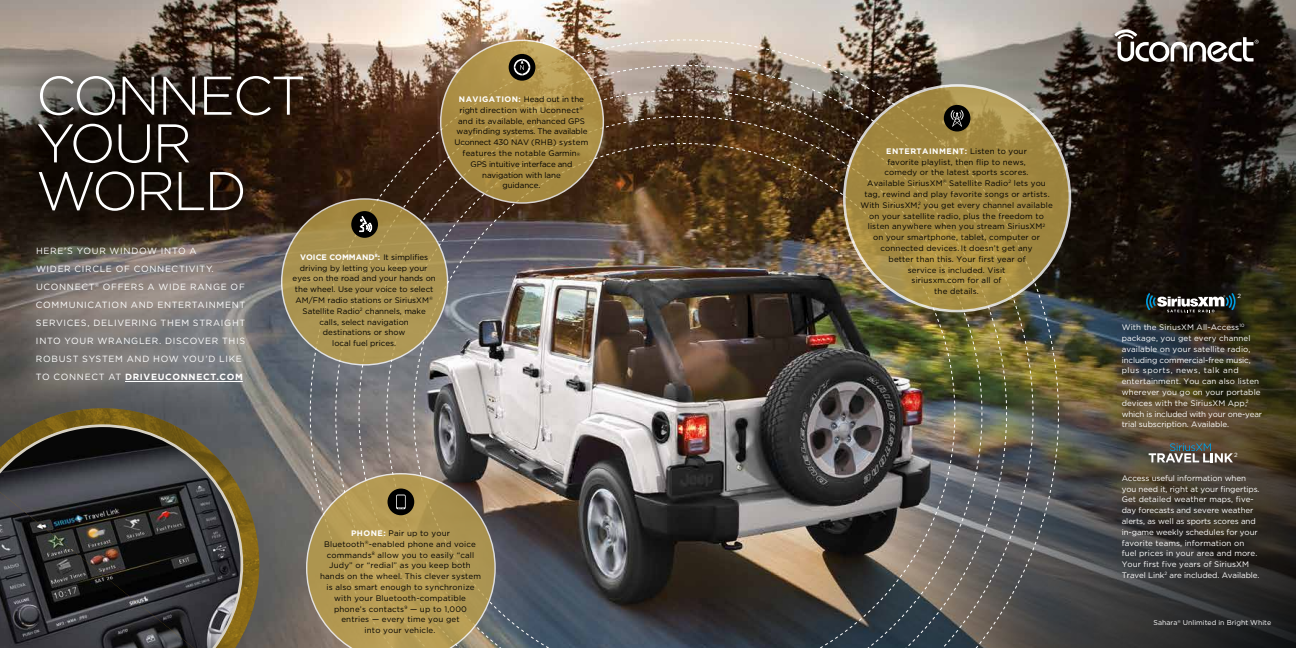
<style>
.page{position:relative;width:1296px;height:648px;background:#fff}
.page>*{position:absolute;margin:0;border:0;box-sizing:border-box;transform-origin:0 0}
.t1{font:300 54.4px/47.7px "Gotham HTF";letter-spacing:-.04em;color:#fff}
.t2{font:9px/18px "Gotham HTF";letter-spacing:.075em;color:#fff}
.t3{font:8px/10.8px "Gotham HTF";letter-spacing:.015em;color:#000;text-align:center}
.t4{font:8px/10.8px "Gotham HTF";letter-spacing:-.01em;color:#fff}
.t5{font:8px/10.8px "Gotham HTF";letter-spacing:.01em;color:#fff}
.t6{font:8px/10.8px "Gotham HTF";letter-spacing:-.01em;color:#000;text-align:center}
.t7{font:7px "Gotham HTF";color:#fff}
.t8{font:6px "Gotham HTF";color:#fff}
.s1{font-weight:700}
.s2{font-weight:700;color:#fff}
.s3{font-size:4.7px}
</style>
<div class="page">
<img style="left:134px;top:0;width:1162px;height:648px">
<img style="left:310px;top:39px;width:749px;height:609px">
<svg style="left:282px;top:199px;width:166px;height:166px;background:#ac9554"></svg>
<svg style="left:441px;top:40px;width:162px;height:163px;background:#ad9049"></svg>
<svg style="left:1114px;top:30px;width:145px;height:32px"></svg>
<svg style="left:844px;top:85px;width:226px;height:226px;background:#a58c46"></svg>
<div style="left:351px;top:211px;width:27px;height:27px;background:#000;border-radius:50%"></div>
<svg style="left:359px;top:216px;width:13px;height:16px"></svg>
<svg style="left:306px;top:473px;width:190px;height:175px;background:#a79159"></svg>
<div style="left:509px;top:54px;width:26px;height:27px;background:#000;border-radius:50%"></div>
<svg style="left:514px;top:59px;width:16px;height:16px"></svg>
<img style="left:0;top:408px;width:259px;height:240px">
<div style="left:944px;top:105px;width:26px;height:27px;background:#000;border-radius:50%"></div>
<svg style="left:951px;top:110px;width:13px;height:17px"></svg>
<div style="left:1122px;top:271px;width:139px;height:65px;background:#000;opacity:.5"></div>
<svg style="left:1146px;top:293px;width:90px;height:8px"></svg>
<svg style="left:0;top:422px;width:246px;height:226px;background:#786940"></svg>
<img style="left:0;top:427px;width:240px;height:221px">
<div style="left:0;top:36px;width:341px;height:216px;background:#000;opacity:.64"></div>
<div style="left:1099px;top:452px;width:179px;height:150px;background:#000;opacity:.5"></div>
<div style="left:1099px;top:301px;width:183px;height:151px;background:#000;opacity:.5"></div>
<div style="left:4px;top:214px;width:273px;height:201px;background:#fff;opacity:.3"></div>
<hr style="left:125px;top:381px;width:118px;height:1px;background:#fff">
<h1 class="t1" style="left:36px;top:71px;width:271px">CONNECT<br>YOUR<br>WORLD</h1>
<p class="t2" style="left:36px;top:242px;width:211px">HERE’S YOUR WINDOW INTO A<br>WIDER CIRCLE OF CONNECTIVITY.<br>UCONNECT<sup>®</sup> OFFERS A WIDE RANGE OF<br>COMMUNICATION AND ENTERTAINMENT<br>SERVICES, DELIVERING THEM STRAIGHT<br>INTO YOUR WRANGLER. DISCOVER THIS<br>ROBUST SYSTEM AND HOW YOU’D LIKE<br>TO CONNECT AT <span class="s1">DRIVEUCONNECT.COM</span></p>
<p class="t3" style="left:293px;top:251px;width:145px"><span class="s2">VOICE COMMAND</span><sup>8</sup><span class="s2">:</span> It simplifies driving by letting you keep your eyes on the road and your hands on the wheel. Use your voice to select<br>AM/FM radio stations or SiriusXM<sup>®<br></sup>Satellite Radio<sup>2</sup> channels, make calls, select navigation<br>destinations or show<br>local fuel prices.</p>
<p class="t6" style="left:455px;top:94px;width:135px"><span class="s2">NAVIGATION:</span> Head out in the right direction with Uconnect<sup>® </sup>and its available, enhanced GPS wayfinding systems. The available<br>Uconnect 430 NAV (RHB) system features the notable Garmin<span class="s3">®<br></span>GPS intuitive interface and navigation with lane<br>guidance.</p>
<p class="t3" style="left:320px;top:528px;width:163px"><span class="s2">PHONE:</span> Pair up to your<br>Bluetooth<sup>®</sup>-enabled phone and voice commands<sup>8</sup> allow you to easily “call<br>Judy” or “redial” as you keep both hands on the wheel. This clever system is also smart enough to synchronize with your Bluetooth-compatible phone’s contacts<sup>9</sup> — up to 1,000 entries — every time you get<br>into your vehicle.</p>
<p class="t3" style="left:860px;top:145px;width:194px"><span class="s2">ENTERTAINMENT:</span> Listen to your<br>favorite playlist, then flip to news,<br>comedy or the latest sports scores.<br>Available SiriusXM<sup>®</sup> Satellite Radio<sup>2</sup> lets you tag, rewind and play favorite songs or artists.<br>With SiriusXM,<sup>2</sup> you get every channel available on your satellite radio, plus the freedom to listen anywhere when you stream SiriusXM<sup>2<br></sup>on your smartphone, tablet, computer or connected devices. It doesn’t get any<br>better than this. Your first year of<br>service is included. Visit<br>siriusxm.com for all of<br>the details.</p>
<p class="t8" style="left:1238px;top:293px;width:5px">2</p>
<p class="t5" style="left:1122px;top:322px;width:142px">With the SiriusXM All-Access<sup>10 </sup>package, you get every channel available on your satellite radio, including commercial-free music, plus sports, news, talk and entertainment. You can also listen wherever you go on your portable devices with the SiriusXM App,<sup>2 </sup>which is included with your one-year trial subscription. Available.</p>
<p class="t8" style="left:1234px;top:452px;width:5px">2</p>
<p class="t4" style="left:1122px;top:472px;width:139px">Access useful information when you need it, right at your fingertips.<br>Get detailed weather maps, five&shy;day forecasts and severe weather alerts, as well as sports scores and in-game weekly schedules for your favorite teams, information on fuel prices in your area and more.<br>Your first five years of SiriusXM Travel Link<sup>2</sup> are included. Available.</p>
<p class="t7" style="left:1154px;top:619px;width:119px">Sahara<sup>®</sup> Unlimited in Bright White</p>
</div>
